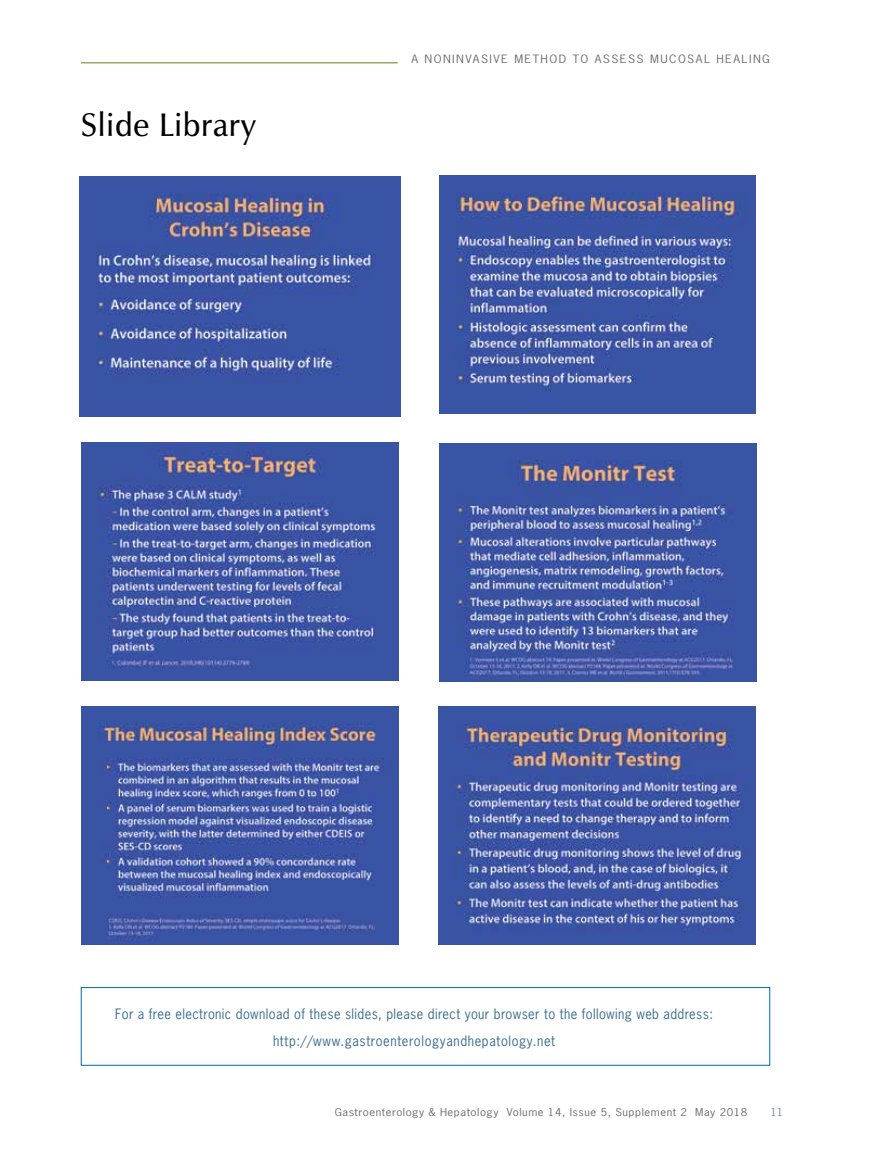
<style>
.page{position:relative;width:878px;height:1175px;background:#fff}
.page>*{position:absolute;margin:0;border:0;box-sizing:border-box;transform-origin:0 0}
.t1{font:600 33px "Zapf Humanist 601 BT";letter-spacing:.025em;color:#000;scale:.95 1}
.t2{font:13.5px/27.8px "News Gothic Std";letter-spacing:.03em;color:#3b6e8f;text-align:center;scale:.95 1}
.t3{font:10.8px "News Gothic Std";letter-spacing:.12em;color:#6d6e71;scale:1.11 1}
.t4{font:10.2px "News Gothic Std";letter-spacing:.05em;color:#6d6e71;scale:1.11 1}
.t5{font:10.2px "News Gothic Std";color:#738ba5;scale:1.11 1}
</style>
<div class="page">
<hr style="left:81px;top:63px;width:316px;height:1px;background:#677718">
<div style="left:81px;top:987px;width:689px;height:78px;border:1px solid #0068ac"></div>
<img style="left:80px;top:176px;width:321px;height:241px">
<img style="left:439px;top:176px;width:317px;height:237px">
<img style="left:81px;top:443px;width:317px;height:237px">
<img style="left:439px;top:443px;width:317px;height:238px">
<img style="left:81px;top:706px;width:317px;height:238px">
<img style="left:439px;top:706px;width:316px;height:238px">
<h1 class="t1" style="left:81px;top:104px;width:186px">Slide Library</h1>
<p class="t3" style="left:411px;top:52px;width:324px">A NONINVASIVE METHOD TO ASSESS MUCOSAL HEALING</p>
<p class="t2" style="left:115px;top:999px;width:630px">For a free electronic download of these slides, please direct your browser to the following web address: http://www.gastroenterologyandhepatology.net</p>
<p class="t4" style="left:335px;top:1105px;width:373px">Gastroenterology &amp; Hepatology Volume 14, Issue 5, Supplement 2 May 2018</p>
<p class="t5" style="left:770px;top:1105px;width:13px">11</p>
</div>
